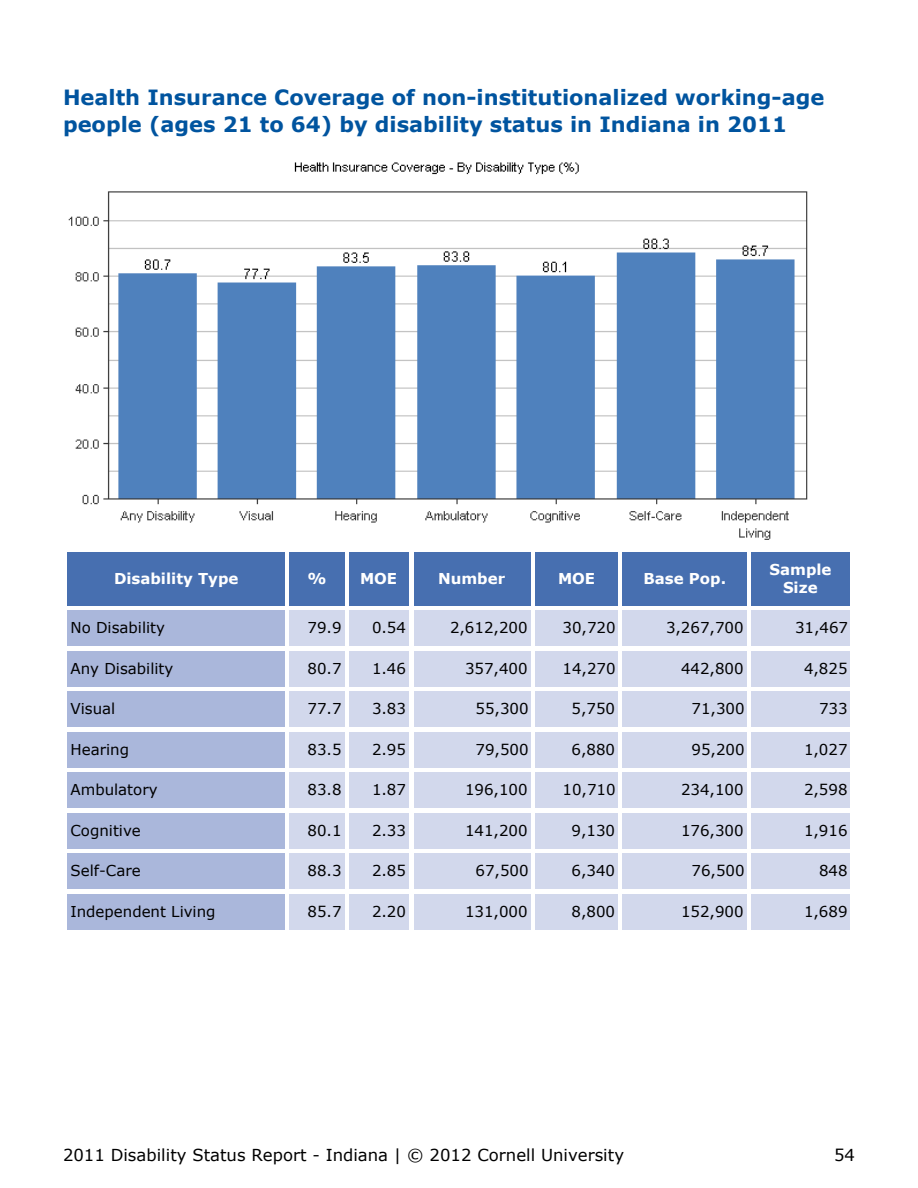
<style>
.page{position:relative;width:918px;height:1188px;background:#fff}
.page>*{position:absolute;margin:0;border:0;box-sizing:border-box;transform-origin:0 0}
.t1{font:700 21px/27px "Verdana";color:#00549f}
.t2{font:16.5px "Verdana";color:#000}
.t3{font:15px "Verdana";color:#000}
.t4{font:700 15px/18px "Verdana";color:#fff;text-align:center}
</style>
<div class="page">
<img style="left:68px;top:162px;width:740px;height:378px">
<div style="left:68px;top:552px;width:217px;height:54px;background:#476fb0"></div>
<div style="left:290px;top:552px;width:55px;height:54px;background:#476fb0"></div>
<div style="left:350px;top:552px;width:60px;height:54px;background:#476fb0"></div>
<div style="left:414px;top:552px;width:117px;height:54px;background:#476fb0"></div>
<div style="left:536px;top:552px;width:82px;height:54px;background:#476fb0"></div>
<div style="left:622px;top:552px;width:125px;height:54px;background:#476fb0"></div>
<div style="left:752px;top:552px;width:98px;height:54px;background:#476fb0"></div>
<div style="left:68px;top:610px;width:217px;height:36px;background:#aab7db"></div>
<div style="left:290px;top:610px;width:55px;height:36px;background:#d2d8ec"></div>
<div style="left:350px;top:610px;width:60px;height:36px;background:#d2d8ec"></div>
<div style="left:414px;top:610px;width:117px;height:36px;background:#d2d8ec"></div>
<div style="left:536px;top:610px;width:82px;height:36px;background:#d2d8ec"></div>
<div style="left:622px;top:610px;width:125px;height:36px;background:#d2d8ec"></div>
<div style="left:752px;top:610px;width:98px;height:36px;background:#d2d8ec"></div>
<div style="left:68px;top:651px;width:217px;height:36px;background:#aab7db"></div>
<div style="left:290px;top:651px;width:55px;height:36px;background:#d2d8ec"></div>
<div style="left:350px;top:651px;width:60px;height:36px;background:#d2d8ec"></div>
<div style="left:414px;top:651px;width:117px;height:36px;background:#d2d8ec"></div>
<div style="left:536px;top:651px;width:82px;height:36px;background:#d2d8ec"></div>
<div style="left:622px;top:651px;width:125px;height:36px;background:#d2d8ec"></div>
<div style="left:752px;top:651px;width:98px;height:36px;background:#d2d8ec"></div>
<div style="left:68px;top:692px;width:217px;height:36px;background:#aab7db"></div>
<div style="left:290px;top:692px;width:55px;height:36px;background:#d2d8ec"></div>
<div style="left:350px;top:692px;width:60px;height:36px;background:#d2d8ec"></div>
<div style="left:414px;top:692px;width:117px;height:36px;background:#d2d8ec"></div>
<div style="left:536px;top:692px;width:82px;height:36px;background:#d2d8ec"></div>
<div style="left:622px;top:692px;width:125px;height:36px;background:#d2d8ec"></div>
<div style="left:752px;top:692px;width:98px;height:36px;background:#d2d8ec"></div>
<div style="left:68px;top:732px;width:217px;height:36px;background:#aab7db"></div>
<div style="left:290px;top:732px;width:55px;height:36px;background:#d2d8ec"></div>
<div style="left:350px;top:732px;width:60px;height:36px;background:#d2d8ec"></div>
<div style="left:414px;top:732px;width:117px;height:36px;background:#d2d8ec"></div>
<div style="left:536px;top:732px;width:82px;height:36px;background:#d2d8ec"></div>
<div style="left:622px;top:732px;width:125px;height:36px;background:#d2d8ec"></div>
<div style="left:752px;top:732px;width:98px;height:36px;background:#d2d8ec"></div>
<div style="left:68px;top:772px;width:217px;height:36px;background:#aab7db"></div>
<div style="left:290px;top:772px;width:55px;height:36px;background:#d2d8ec"></div>
<div style="left:350px;top:772px;width:60px;height:36px;background:#d2d8ec"></div>
<div style="left:414px;top:772px;width:117px;height:36px;background:#d2d8ec"></div>
<div style="left:536px;top:772px;width:82px;height:36px;background:#d2d8ec"></div>
<div style="left:622px;top:772px;width:125px;height:36px;background:#d2d8ec"></div>
<div style="left:752px;top:772px;width:98px;height:36px;background:#d2d8ec"></div>
<div style="left:68px;top:813px;width:217px;height:36px;background:#aab7db"></div>
<div style="left:290px;top:813px;width:55px;height:36px;background:#d2d8ec"></div>
<div style="left:350px;top:813px;width:60px;height:36px;background:#d2d8ec"></div>
<div style="left:414px;top:813px;width:117px;height:36px;background:#d2d8ec"></div>
<div style="left:536px;top:813px;width:82px;height:36px;background:#d2d8ec"></div>
<div style="left:622px;top:813px;width:125px;height:36px;background:#d2d8ec"></div>
<div style="left:752px;top:813px;width:98px;height:36px;background:#d2d8ec"></div>
<div style="left:68px;top:854px;width:217px;height:36px;background:#aab7db"></div>
<div style="left:290px;top:854px;width:55px;height:36px;background:#d2d8ec"></div>
<div style="left:350px;top:854px;width:60px;height:36px;background:#d2d8ec"></div>
<div style="left:414px;top:854px;width:117px;height:36px;background:#d2d8ec"></div>
<div style="left:536px;top:854px;width:82px;height:36px;background:#d2d8ec"></div>
<div style="left:622px;top:854px;width:125px;height:36px;background:#d2d8ec"></div>
<div style="left:752px;top:854px;width:98px;height:36px;background:#d2d8ec"></div>
<div style="left:68px;top:894px;width:217px;height:36px;background:#aab7db"></div>
<div style="left:290px;top:894px;width:55px;height:36px;background:#d2d8ec"></div>
<div style="left:350px;top:894px;width:60px;height:36px;background:#d2d8ec"></div>
<div style="left:414px;top:894px;width:117px;height:36px;background:#d2d8ec"></div>
<div style="left:536px;top:894px;width:82px;height:36px;background:#d2d8ec"></div>
<div style="left:622px;top:894px;width:125px;height:36px;background:#d2d8ec"></div>
<div style="left:752px;top:894px;width:98px;height:36px;background:#d2d8ec"></div>
<h1 class="t1" style="left:63px;top:86px;width:763px">Health Insurance Coverage of non-institutionalized working-age people (ages 21 to 64) by disability status in Indiana in 2011</h1>
<p class="t4" style="left:114px;top:570px;width:126px">Disability Type</p>
<p class="t4" style="left:308px;top:570px;width:21px">%</p>
<p class="t4" style="left:360px;top:570px;width:39px">MOE</p>
<p class="t4" style="left:438px;top:570px;width:69px">Number</p>
<p class="t4" style="left:558px;top:570px;width:39px">MOE</p>
<p class="t4" style="left:644px;top:570px;width:84px">Base Pop.</p>
<p class="t4" style="left:770px;top:561px;width:64px">Sample<br>Size</p>
<p class="t3" style="left:70px;top:622px;width:96px">No Disability</p>
<p class="t3" style="left:308px;top:622px;width:36px">79.9</p>
<p class="t3" style="left:372px;top:622px;width:36px">0.54</p>
<p class="t3" style="left:450px;top:622px;width:79px">2,612,200</p>
<p class="t3" style="left:562px;top:622px;width:55px">30,720</p>
<p class="t3" style="left:666px;top:622px;width:79px">3,267,700</p>
<p class="t3" style="left:795px;top:622px;width:55px">31,467</p>
<p class="t3" style="left:70px;top:662px;width:104px">Any Disability</p>
<p class="t3" style="left:308px;top:662px;width:36px">80.7</p>
<p class="t3" style="left:372px;top:662px;width:36px">1.46</p>
<p class="t3" style="left:465px;top:662px;width:64px">357,400</p>
<p class="t3" style="left:562px;top:662px;width:55px">14,270</p>
<p class="t3" style="left:681px;top:662px;width:64px">442,800</p>
<p class="t3" style="left:804px;top:662px;width:45px">4,825</p>
<p class="t3" style="left:70px;top:703px;width:46px">Visual</p>
<p class="t3" style="left:308px;top:703px;width:36px">77.7</p>
<p class="t3" style="left:372px;top:703px;width:36px">3.83</p>
<p class="t3" style="left:476px;top:703px;width:55px">55,300</p>
<p class="t3" style="left:572px;top:703px;width:45px">5,750</p>
<p class="t3" style="left:692px;top:703px;width:55px">71,300</p>
<p class="t3" style="left:819px;top:703px;width:30px">733</p>
<p class="t3" style="left:70px;top:743px;width:60px">Hearing</p>
<p class="t3" style="left:308px;top:743px;width:36px">83.5</p>
<p class="t3" style="left:372px;top:743px;width:36px">2.95</p>
<p class="t3" style="left:476px;top:743px;width:55px">79,500</p>
<p class="t3" style="left:572px;top:743px;width:45px">6,880</p>
<p class="t3" style="left:692px;top:743px;width:55px">95,200</p>
<p class="t3" style="left:804px;top:743px;width:45px">1,027</p>
<p class="t3" style="left:70px;top:784px;width:89px">Ambulatory</p>
<p class="t3" style="left:308px;top:784px;width:36px">83.8</p>
<p class="t3" style="left:372px;top:784px;width:36px">1.87</p>
<p class="t3" style="left:465px;top:784px;width:64px">196,100</p>
<p class="t3" style="left:562px;top:784px;width:55px">10,710</p>
<p class="t3" style="left:681px;top:784px;width:64px">234,100</p>
<p class="t3" style="left:804px;top:784px;width:45px">2,598</p>
<p class="t3" style="left:70px;top:824px;width:72px">Cognitive</p>
<p class="t3" style="left:308px;top:824px;width:36px">80.1</p>
<p class="t3" style="left:372px;top:824px;width:36px">2.33</p>
<p class="t3" style="left:465px;top:824px;width:64px">141,200</p>
<p class="t3" style="left:572px;top:824px;width:45px">9,130</p>
<p class="t3" style="left:681px;top:824px;width:64px">176,300</p>
<p class="t3" style="left:804px;top:824px;width:45px">1,916</p>
<p class="t3" style="left:70px;top:865px;width:72px">Self-Care</p>
<p class="t3" style="left:308px;top:865px;width:36px">88.3</p>
<p class="t3" style="left:372px;top:865px;width:36px">2.85</p>
<p class="t3" style="left:476px;top:865px;width:55px">67,500</p>
<p class="t3" style="left:572px;top:865px;width:45px">6,340</p>
<p class="t3" style="left:692px;top:865px;width:55px">76,500</p>
<p class="t3" style="left:819px;top:865px;width:30px">848</p>
<p class="t3" style="left:70px;top:905px;width:147px">Independent Living</p>
<p class="t3" style="left:308px;top:905px;width:36px">85.7</p>
<p class="t3" style="left:372px;top:905px;width:36px">2.20</p>
<p class="t3" style="left:465px;top:905px;width:64px">131,000</p>
<p class="t3" style="left:572px;top:905px;width:45px">8,800</p>
<p class="t3" style="left:681px;top:905px;width:64px">152,900</p>
<p class="t3" style="left:804px;top:905px;width:45px">1,689</p>
<p class="t2" style="left:63px;top:1148px;width:563px">2011 Disability Status Report - Indiana | © 2012 Cornell University</p>
<p class="t2" style="left:834px;top:1148px;width:22px">54</p>
</div>
